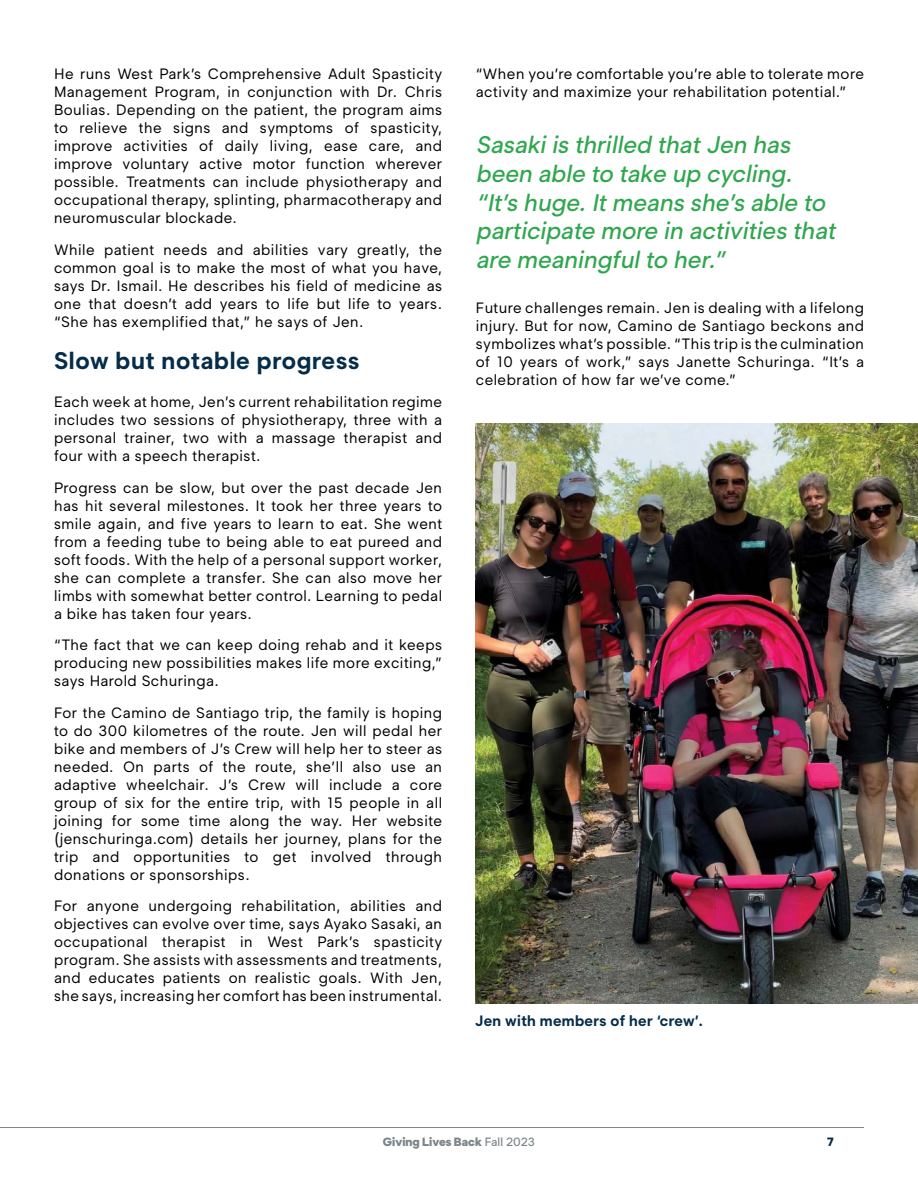
<style>
.page{position:relative;width:918px;height:1188px;background:#fff}
.page>*{position:absolute;margin:0;border:0;box-sizing:border-box;transform-origin:0 0}
.green_quote{font:italic 500 24px/28.8px "Segment";color:#2fa74e}
.t1{font:700 24px "Segment";letter-spacing:.03em;color:#052c49}
.body_copy{font:15px/18px "Segment";letter-spacing:.03em;color:#000;text-align:justify}
.t2{font:700 15px "Segment";letter-spacing:.02em;color:#052c49}
.t3{font:900 12px "Segment";color:#7b858b}
.t4{font:900 12px "Segment";color:#052c49}
.s1{font-weight:500}
</style>
<div class="page">
<img style="left:476px;top:424px;width:442px;height:580px">
<hr style="left:0;top:1127px;width:864px;height:1px;background:#7b858b">
<p class="body_copy" style="left:54px;top:65px;width:390px">He runs West Park’s Comprehensive Adult Spasticity Management Program, in conjunction with Dr. Chris Boulias. Depending on the patient, the program aims to relieve the signs and symptoms of spasticity, improve activities of daily living, ease care, and improve voluntary active motor function wherever possible. Treatments can include physiotherapy and occupational therapy, splinting, pharmacotherapy and neuromuscular blockade.</p>
<p class="body_copy" style="left:54px;top:240px;width:390px">While patient needs and abilities vary greatly, the common goal is to make the most of what you have, says Dr. Ismail. He describes his field of medicine as one that doesn’t add years to life but life to years. “She has exemplified that,” he says of Jen.</p>
<h3 class="t1" style="left:54px;top:346px;width:307px">Slow but notable progress</h3>
<p class="body_copy" style="left:54px;top:393px;width:390px">Each week at home, Jen’s current rehabilitation regime includes two sessions of physiotherapy, three with a personal trainer, two with a massage therapist and four with a speech therapist.</p>
<p class="body_copy" style="left:54px;top:478px;width:390px">Progress can be slow, but over the past decade Jen has hit several milestones. It took her three years to smile again, and five years to learn to eat. She went from a feeding tube to being able to eat pureed and soft foods. With the help of a personal support worker, she can complete a transfer. She can also move her limbs with somewhat better control. Learning to pedal a bike has taken four years.</p>
<p class="body_copy" style="left:54px;top:636px;width:390px">“The fact that we can keep doing rehab and it keeps producing new possibilities makes life more exciting,” says Harold Schuringa.</p>
<p class="body_copy" style="left:54px;top:703px;width:390px">For the Camino de Santiago trip, the family is hoping to do 300 kilometres of the route. Jen will pedal her bike and members of J’s Crew will help her to steer as needed. On parts of the route, she’ll also use an adaptive wheelchair. J’s Crew will include a core group of six for the entire trip, with 15 people in all joining for some time along the way. Her website (jenschuringa.com) details her journey, plans for the trip and opportunities to get involved through donations or sponsorships.</p>
<p class="body_copy" style="left:54px;top:897px;width:390px">For anyone undergoing rehabilitation, abilities and objectives can evolve over time, says Ayako Sasaki, an occupational therapist in West Park’s spasticity program. She assists with assessments and treatments, and educates patients on realistic goals. With Jen, she says, increasing her comfort has been instrumental.</p>
<p class="body_copy" style="left:476px;top:65px;width:390px">“When you’re comfortable you’re able to tolerate more activity and maximize your rehabilitation potential.”</p>
<p class="green_quote" style="left:476px;top:130px;width:361px">Sasaki is thrilled that Jen has been able to take up cycling. “It’s huge. It means she’s able to participate more in activities that are meaningful to her.”</p>
<p class="body_copy" style="left:476px;top:299px;width:390px">Future challenges remain. Jen is dealing with a lifelong injury. But for now, Camino de Santiago beckons and symbolizes what’s possible. “This trip is the culmination of 10 years of work,” says Janette Schuringa. “It’s a celebration of how far we’ve come.”</p>
<p class="t2" style="left:475px;top:1012px;width:229px">Jen with members of her ‘crew’.</p>
<p class="t3" style="left:383px;top:1134px;width:154px">Giving Lives Back <span class="s1">Fall 2023</span></p>
<p class="t4" style="left:827px;top:1134px;width:8px">7</p>
</div>
